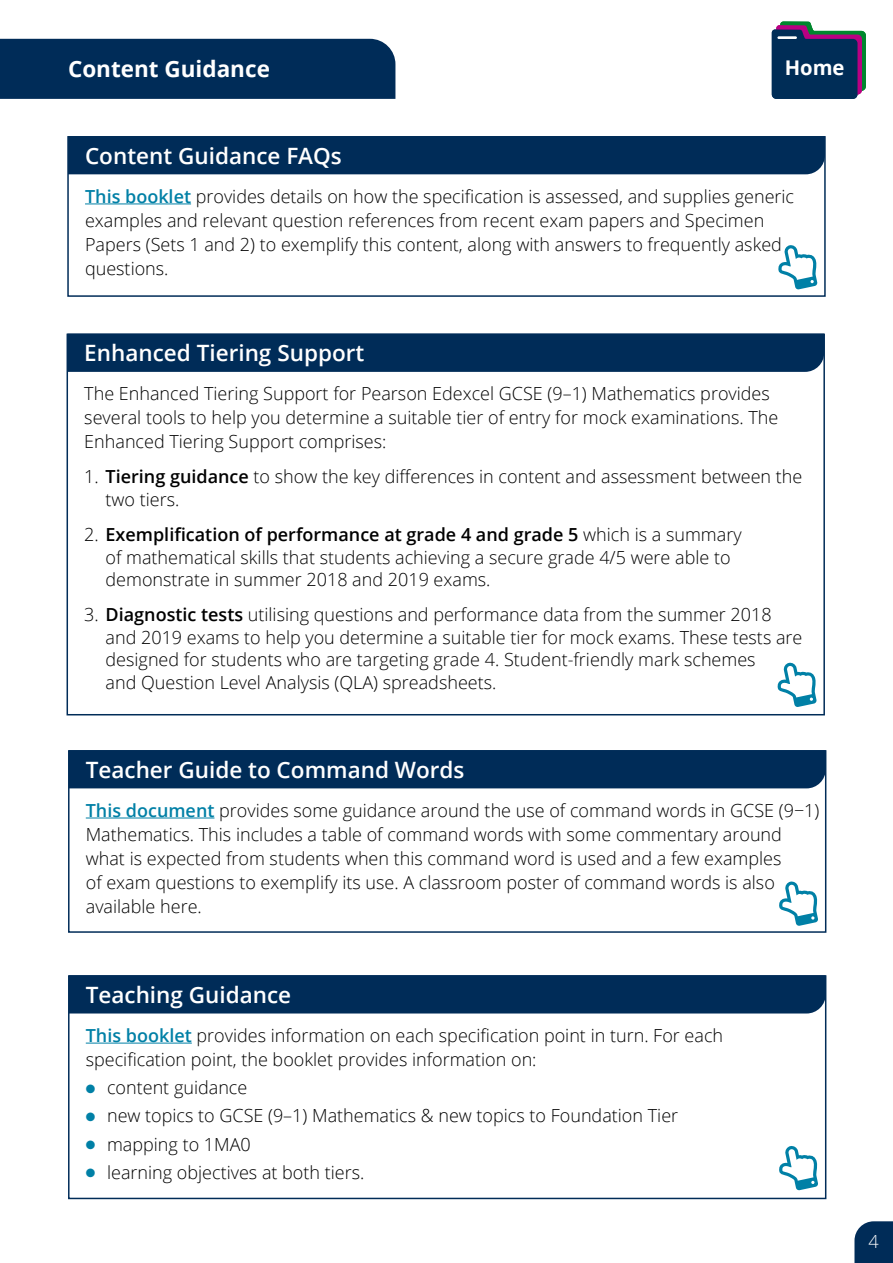
<style>
.page{position:relative;width:893px;height:1263px;background:#fff}
.page>*{position:absolute;margin:0;border:0;box-sizing:border-box;transform-origin:0 0}
.body{font:600 22.5px "Open Sans";color:#fff}
.body-2{font:700 22.5px "Open Sans";color:#fff}
.t1{font:700 20.25px "Open Sans";color:#fff}
.box_body{font:300 18px/24px "Open Sans";color:#000}
.t2{font:300 18px "Open Sans";color:#fff}
.s1{font-weight:600;color:#0080a6}
.s2{font-weight:600}
.s3{color:#0080a6}
</style>
<div class="page">
<svg style="left:854px;top:1221px;width:39px;height:42px;background:#113a63"></svg>
<div style="left:0;top:39px;width:395px;height:60px;background:#002c58"></div>
<svg style="left:772px;top:21px;width:94px;height:78px;background:#284366"></svg>
<hr style="left:777px;top:36px;width:20px;height:3px;background:#fff">
<div style="left:70px;top:139px;width:753px;height:35px;background:#002c58"></div>
<div style="left:67px;top:136px;width:759px;height:161px;border:2px solid #002c58"></div>
<hr style="left:85px;top:203px;width:106px;height:1px;background:#0080a6">
<div style="left:71px;top:753px;width:752px;height:35px;background:#002c58"></div>
<div style="left:68px;top:750px;width:758px;height:183px;border:2px solid #002c58"></div>
<hr style="left:86px;top:817px;width:128px;height:1px;background:#0080a6">
<div style="left:71px;top:978px;width:752px;height:35px;background:#002c58"></div>
<div style="left:68px;top:975px;width:758px;height:224px;border:2px solid #002c58"></div>
<hr style="left:86px;top:1043px;width:106px;height:1px;background:#0080a6">
<div style="left:70px;top:337px;width:752px;height:35px;background:#002c58"></div>
<div style="left:67px;top:334px;width:758px;height:381px;border:2px solid #002c58"></div>
<p class="body-2" style="left:68px;top:53px;width:203px">Content Guidance</p>
<p class="t1" style="left:785px;top:53px;width:61px">Home</p>
<p class="body" style="left:85px;top:140px;width:258px">Content Guidance FAQs</p>
<p class="box_body" style="left:85px;top:184px;width:711px"><span class="s1">This booklet</span> provides details on how the specification is assessed, and supplies generic examples and relevant question references from recent exam papers and Specimen Papers (Sets 1 and 2) to exemplify this content, along with answers to frequently asked questions.</p>
<p class="body" style="left:84px;top:337px;width:282px">Enhanced Tiering Support</p>
<p class="box_body" style="left:84px;top:381px;width:695px">The Enhanced Tiering Support for Pearson Edexcel GCSE (9–1) Mathematics provides several tools to help you determine a suitable tier of entry for mock examinations. The<br>Enhanced Tiering Support comprises:</p>
<p class="box_body" style="left:106px;top:465px;width:698px;line-height:22.5px;text-indent:-21px">1. <span class="s2">Tiering guidance</span> to show the key differences in content and assessment between the two tiers.</p>
<p class="box_body" style="left:106px;top:523px;width:638px;line-height:22.5px;text-indent:-21px">2. <span class="s2">Exemplification of performance at grade 4 and grade 5</span> which is a summary of mathematical skills that students achieving a secure grade 4/5 were able to demonstrate in summer 2018 and 2019 exams.</p>
<p class="box_body" style="left:106px;top:603px;width:698px;line-height:22.5px;text-indent:-21px">3. <span class="s2">Diagnostic tests</span> utilising questions and performance data from the summer 2018 and 2019 exams to help you determine a suitable tier for mock exams. These tests are designed for students who are targeting grade 4. Student-friendly mark schemes<br>and Question Level Analysis (QLA) spreadsheets.</p>
<p class="body" style="left:86px;top:754px;width:380px">Teacher Guide to Command Words</p>
<p class="box_body" style="left:86px;top:798px;width:735px"><span class="s1">This document</span> provides some guidance around the use of command words in GCSE (9−1)<br>Mathematics. This includes a table of command words with some commentary around what is expected from students when this command word is used and a few examples<br>of exam questions to exemplify its use. A classroom poster of command words is also available here.</p>
<p class="body" style="left:86px;top:979px;width:207px">Teaching Guidance</p>
<p class="box_body" style="left:86px;top:1023px;width:639px"><span class="s1">This booklet</span> provides information on each specification point in turn. For each specification point, the booklet provides information on:</p>
<p class="box_body" style="left:86px;top:1075px;width:163px"><span class="s3">●</span> content guidance</p>
<p class="box_body" style="left:86px;top:1103px;width:594px"><span class="s3">●</span> new topics to GCSE (9–1) Mathematics &amp; new topics to Foundation Tier</p>
<p class="box_body" style="left:86px;top:1131px;width:167px"><span class="s3">●</span> mapping to 1MA0</p>
<p class="box_body" style="left:86px;top:1160px;width:280px"><span class="s3">●</span> learning objectives at both tiers.</p>
<p class="t2" style="left:869px;top:1229px;width:12px">4</p>
</div>
